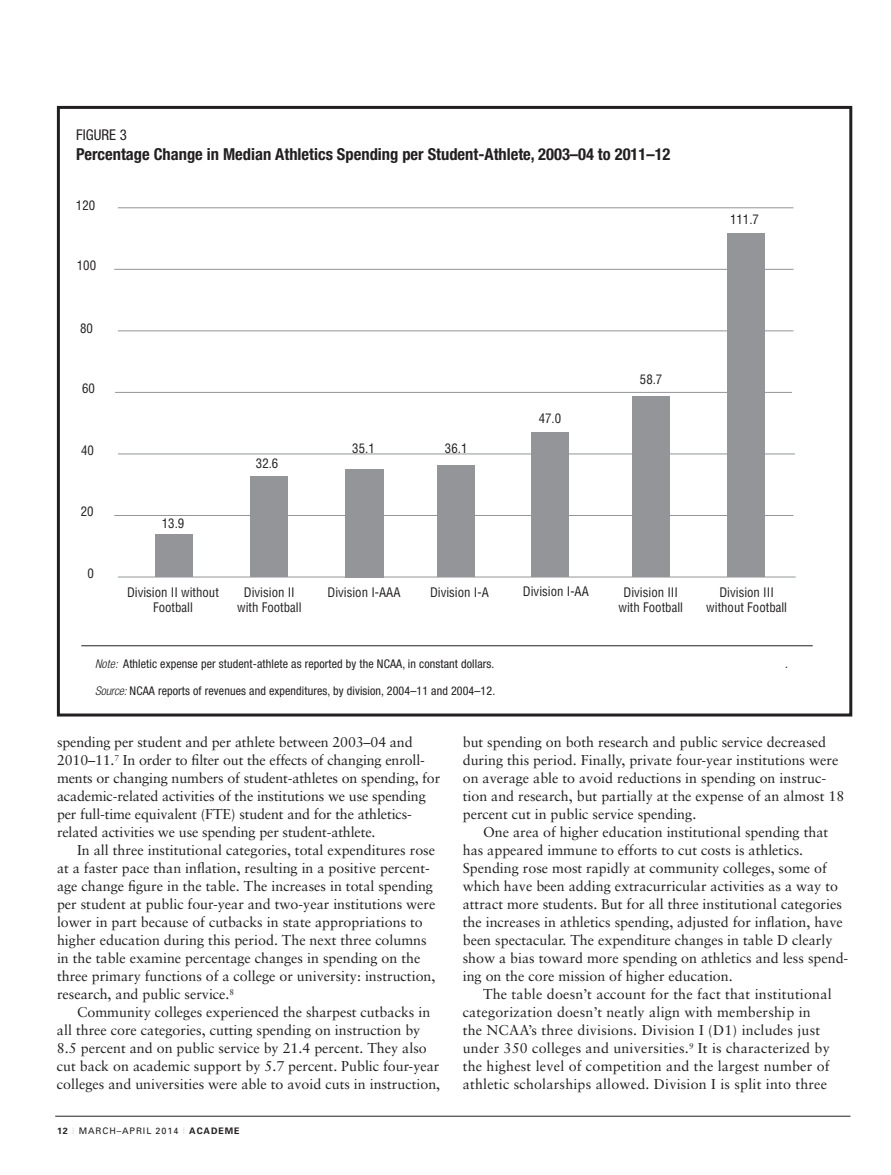
<style>
.page{position:relative;width:891px;height:1175px;background:#fff}
.page>*{position:absolute;margin:0;border:0;box-sizing:border-box;transform-origin:0 0}
.t1{font:700 condensed 16.5px "Helvetica Neue";color:#221f20}
.t2{font:condensed 14.85px "Helvetica Neue";color:#221f20}
.t3{font:14.25px/18px "Sabon";color:#221f20}
.t4{font:condensed 12.9px/15.5px "Helvetica";color:#221f20;text-align:center}
.t5{font:condensed 12px "Helvetica Neue";letter-spacing:.01em;color:#221f20}
.t6{font:italic 300 condensed 12px "Helvetica Neue";letter-spacing:-.01em;color:#221f20}
.t7{font:9px "Univers";letter-spacing:.1em;color:#221f20}
.s1{font-weight:300;font-style:italic}
.s2{font-weight:400;font-style:normal}
.s3{font-weight:700}
.s4{color:#d1d3d4}
</style>
<div class="page">
<hr style="left:55px;top:1115px;width:796px;height:1px;background:#221f20">
<div style="left:57px;top:106px;width:795px;height:610px;border:3px solid #221f20"></div>
<hr style="left:118px;top:576px;width:678px;height:1px;background:#939598">
<hr style="left:114px;top:515px;width:679px;height:1px;background:#939598">
<hr style="left:118px;top:453px;width:677px;height:1px;background:#939598">
<hr style="left:115px;top:392px;width:677px;height:1px;background:#939598">
<hr style="left:118px;top:330px;width:675px;height:1px;background:#939598">
<hr style="left:114px;top:269px;width:679px;height:1px;background:#939598">
<hr style="left:118px;top:207px;width:675px;height:1px;background:#939598">
<div style="left:155px;top:534px;width:38px;height:43px;background:#939598"></div>
<div style="left:251px;top:477px;width:37px;height:100px;background:#939598"></div>
<div style="left:345px;top:469px;width:38px;height:108px;background:#939598"></div>
<div style="left:437px;top:466px;width:37px;height:111px;background:#939598"></div>
<div style="left:532px;top:432px;width:37px;height:145px;background:#939598"></div>
<div style="left:632px;top:396px;width:38px;height:181px;background:#939598"></div>
<div style="left:727px;top:233px;width:38px;height:344px;background:#939598"></div>
<hr style="left:81px;top:645px;width:732px;height:1px;background:#221f20">
<p class="t2" style="left:76px;top:126px;width:52px">Figure 3</p>
<p class="t1" style="left:76px;top:144px;width:596px">Percentage Change in Median Athletics Spending per Student-Athlete, 2003–04 to 2011–12</p>
<p class="t4" style="left:76px;top:197px;width:21px">120</p>
<p class="t4" style="left:77px;top:257px;width:21px">100</p>
<p class="t4" style="left:80px;top:320px;width:14px">80</p>
<p class="t4" style="left:82px;top:381px;width:14px">60</p>
<p class="t4" style="left:81px;top:443px;width:14px">40</p>
<p class="t4" style="left:81px;top:504px;width:14px">20</p>
<p class="t4" style="left:87px;top:566px;width:8px">0</p>
<p class="t4" style="left:162px;top:515px;width:24px">13.9</p>
<p class="t4" style="left:256px;top:455px;width:24px">32.6</p>
<p class="t4" style="left:352px;top:440px;width:24px">35.1</p>
<p class="t4" style="left:445px;top:440px;width:24px">36.1</p>
<p class="t4" style="left:539px;top:410px;width:24px">47.0</p>
<p class="t4" style="left:640px;top:371px;width:24px">58.7</p>
<p class="t4" style="left:730px;top:211px;width:30px">111.7</p>
<p class="t4" style="left:127px;top:584px;width:93px">Division II without<br>Football</p>
<p class="t4" style="left:237px;top:584px;width:66px">Division II with Football</p>
<p class="t4" style="left:328px;top:584px;width:75px">Division I-AAA</p>
<p class="t4" style="left:430px;top:584px;width:60px">Division I-A</p>
<p class="t4" style="left:523px;top:584px;width:67px">Division I-AA</p>
<p class="t4" style="left:619px;top:584px;width:66px">Division III with Football</p>
<p class="t4" style="left:706px;top:584px;width:82px">Division III without Football</p>
<p class="t5" style="left:95px;top:657px;width:290px"><span class="s1">Note:</span> Athletic expense per student-athlete as reported by the NCAA</p>
<p class="t5" style="left:402px;top:657px;width:94px">, in constant dollars.</p>
<p class="t5" style="left:785px;top:657px;width:4px">.</p>
<p class="t6" style="left:95px;top:684px;width:42px">Source: <span class="s2">NCAA</span></p>
<p class="t5" style="left:158px;top:684px;width:339px">reports of revenues and expenditures, by division, 2004–11 and 2004–12.</p>
<p class="t3" style="left:57px;top:733px;width:385px">spending per student and per athlete between 2003–04 and 2010–11.<sup>7</sup> In order to filter out the effects of changing enroll&shy;ments or changing numbers of student-athletes on spending, for academic-related activities of the institutions we use spending per full-time equivalent (FTE) student and for the athletics&shy;related activities we use spending per student-athlete.</p>
<p class="t3" style="left:57px;top:841px;width:380px;text-indent:20px">In all three institutional categories, total expenditures rose at a faster pace than inflation, resulting in a positive percent&shy;age change figure in the table. The increases in total spending per student at public four-year and two-year institutions were lower in part because of cutbacks in state appropriations to higher education during this period. The next three columns in the table examine percentage changes in spending on the three primary functions of a college or university: instruction, research, and public service.<sup>8</sup></p>
<p class="t3" style="left:57px;top:1003px;width:385px;text-indent:20px">Community colleges experienced the sharpest cutbacks in all three core categories, cutting spending on instruction by 8.5 percent and on public service by 21.4 percent. They also cut back on academic support by 5.7 percent. Public four-year colleges and universities were able to avoid cuts in instruction,</p>
<p class="t7" style="left:57px;top:1125px;width:184px"><span class="s3">12</span> <span class="s4">|</span> MARCH–APRIL 2014 <span class="s4">|</span> <span class="s3">ACADEME</span></p>
<p class="t3" style="left:463px;top:733px;width:383px">but spending on both research and public service decreased during this period. Finally, private four-year institutions were on average able to avoid reductions in spending on instruc&shy;tion and research, but partially at the expense of an almost 18 percent cut in public service spending.</p>
<p class="t3" style="left:463px;top:823px;width:387px;text-indent:20px">One area of higher education institutional spending that has appeared immune to efforts to cut costs is athletics.<br>Spending rose most rapidly at community colleges, some of which have been adding extracurricular activities as a way to attract more students. But for all three institutional categories the increases in athletics spending, adjusted for inflation, have been spectacular. The expenditure changes in table D clearly show a bias toward more spending on athletics and less spend&shy;ing on the core mission of higher education.</p>
<p class="t3" style="left:463px;top:985px;width:370px;text-indent:20px">The table doesn’t account for the fact that institutional categorization doesn’t neatly align with membership in the NCAA’s three divisions. Division I (D1) includes just under 350 colleges and universities.<sup>9</sup> It is characterized by the highest level of competition and the largest number of athletic scholarships allowed. Division I is split into three</p>
</div>
